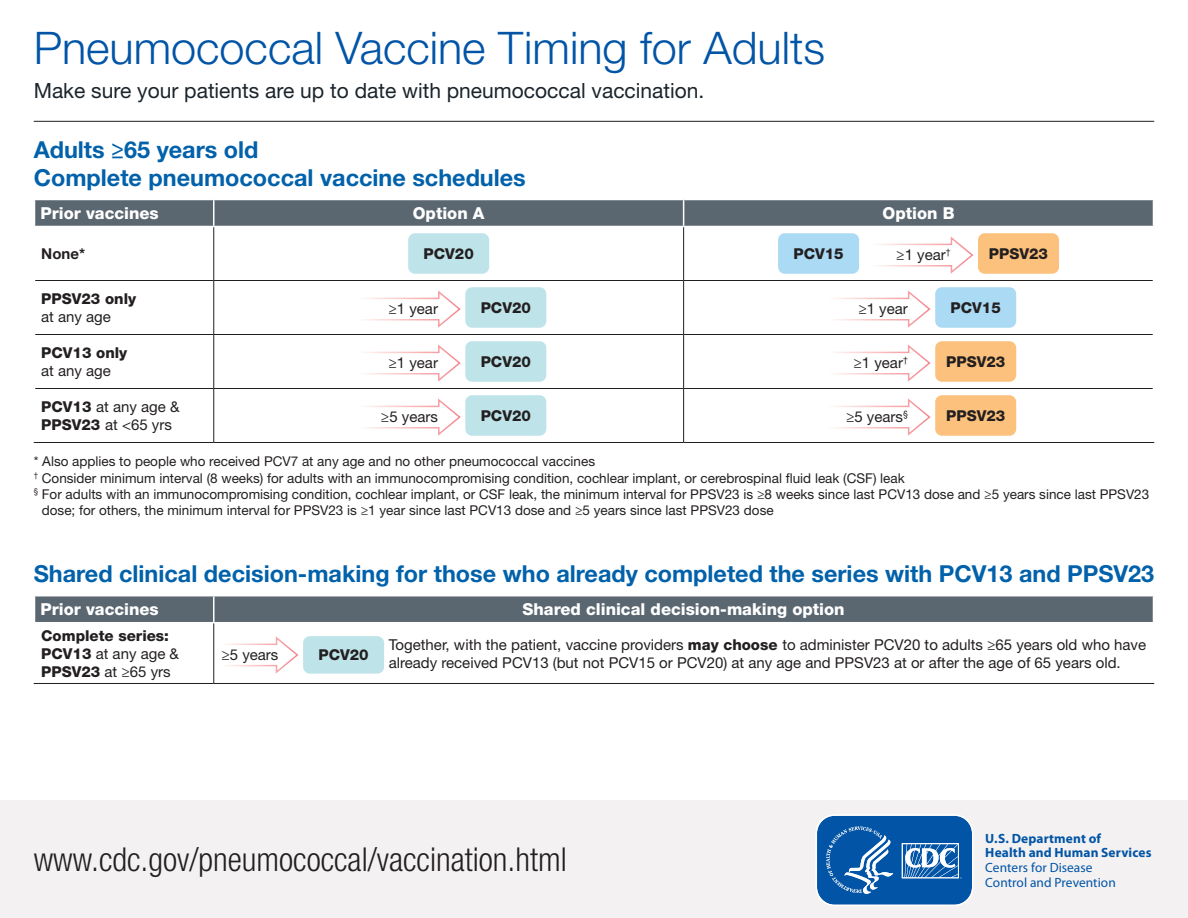
<style>
.page{position:relative;width:1188px;height:918px;background:#fff}
.page>*{position:absolute;margin:0;border:0;box-sizing:border-box;transform-origin:0 0}
.t1{font:300 45px "Helvetica Neue LT Std";color:#0154a6}
.t2{font:300 condensed 33px "Helvetica Neue LT Std";color:#231f20}
.t3{font:700 23.4px/28px "Helvetica Neue LT Std";color:#0161aa}
.t4{font:21px "Helvetica Neue LT Std";color:#1b242b}
.t5{font:800 16.5px "Helvetica Neue LT Std";color:#fff}
.P_object_text{font:15px/18px "Helvetica Neue LT Std";color:#231f20}
.P_object_text-2{font:800 15px/18px "Helvetica Neue LT Std";color:#231f20}
.t6{font:700 15px "Helvetica Neue LT Std";color:#231f20}
.P_note{font:13.5px/16.2px "Helvetica Neue LT Std";color:#231f20}
.t7{font:700 13.35px/14.9px "Myriad Pro";letter-spacing:.01em;color:#0154a6}
.t8{font:13.35px/14.9px "Myriad Pro";color:#0154a6}
.s1{font-weight:400}
.s2{font-weight:800}
</style>
<div class="page">
<hr style="left:34px;top:121px;width:1120px;height:1px;background:#231f20">
<svg style="left:34px;top:199px;width:1120px;height:27px;background:#646f78"></svg>
<hr style="left:35px;top:280px;width:179px;height:1px;background:#231f20">
<hr style="left:214px;top:280px;width:470px;height:1px;background:#231f20">
<hr style="left:684px;top:280px;width:469px;height:1px;background:#231f20">
<hr style="left:35px;top:334px;width:179px;height:1px;background:#231f20">
<hr style="left:214px;top:334px;width:470px;height:1px;background:#231f20">
<hr style="left:684px;top:334px;width:469px;height:1px;background:#231f20">
<hr style="left:35px;top:388px;width:179px;height:1px;background:#231f20">
<hr style="left:214px;top:388px;width:470px;height:1px;background:#231f20">
<hr style="left:684px;top:388px;width:469px;height:1px;background:#231f20">
<hr style="left:34px;top:442px;width:180px;height:1px;background:#231f20">
<hr style="left:214px;top:442px;width:470px;height:1px;background:#231f20">
<hr style="left:684px;top:442px;width:470px;height:1px;background:#231f20">
<hr style="left:213px;top:227px;width:1px;height:53px;background:#231f20">
<hr style="left:213px;top:281px;width:1px;height:53px;background:#231f20">
<hr style="left:213px;top:335px;width:1px;height:53px;background:#231f20">
<hr style="left:213px;top:389px;width:1px;height:53px;background:#231f20">
<hr style="left:683px;top:227px;width:1px;height:53px;background:#231f20">
<hr style="left:683px;top:281px;width:1px;height:53px;background:#231f20">
<hr style="left:683px;top:335px;width:1px;height:53px;background:#231f20">
<hr style="left:683px;top:389px;width:1px;height:53px;background:#231f20">
<div style="left:408px;top:233px;width:81px;height:41px;background:#bee4ea;border-radius:7px"></div>
<div style="left:778px;top:233px;width:81px;height:41px;background:#aadaf4;border-radius:7px"></div>
<svg style="left:878px;top:236px;width:96px;height:38px"></svg>
<div style="left:978px;top:233px;width:81px;height:41px;background:#fcc17c;border-radius:7px"></div>
<svg style="left:365px;top:290px;width:96px;height:38px"></svg>
<div style="left:465px;top:287px;width:81px;height:41px;background:#bee4ea;border-radius:7px"></div>
<svg style="left:835px;top:290px;width:96px;height:38px"></svg>
<div style="left:935px;top:287px;width:81px;height:41px;background:#aadaf4;border-radius:7px"></div>
<svg style="left:365px;top:344px;width:96px;height:38px"></svg>
<div style="left:465px;top:341px;width:81px;height:41px;background:#bee4ea;border-radius:7px"></div>
<svg style="left:835px;top:344px;width:96px;height:38px"></svg>
<div style="left:935px;top:341px;width:81px;height:41px;background:#fcc17c;border-radius:7px"></div>
<svg style="left:365px;top:398px;width:96px;height:38px"></svg>
<div style="left:465px;top:395px;width:81px;height:41px;background:#bee4ea;border-radius:7px"></div>
<svg style="left:835px;top:398px;width:96px;height:38px"></svg>
<div style="left:935px;top:395px;width:81px;height:41px;background:#fcc17c;border-radius:7px"></div>
<div style="left:34px;top:596px;width:1120px;height:26px;background:#5a6670"></div>
<hr style="left:34px;top:683px;width:180px;height:1px;background:#231f20">
<hr style="left:214px;top:683px;width:940px;height:1px;background:#231f20">
<hr style="left:213px;top:623px;width:1px;height:60px;background:#231f20">
<svg style="left:227px;top:636px;width:72px;height:38px"></svg>
<div style="left:303px;top:636px;width:81px;height:38px;background:#bee4ea;border-radius:7px"></div>
<div style="left:0;top:800px;width:1188px;height:118px;background:#f3f1f2"></div>
<svg style="left:816px;top:815px;width:157px;height:91px;background:#2e72b5"></svg>
<h1 class="t1" style="left:34px;top:21px;width:793px">Pneumococcal Vaccine Timing for Adults</h1>
<p class="t4" style="left:34px;top:78px;width:672px">Make sure your patients are up to date with pneumococcal vaccination.</p>
<h3 class="t3" style="left:34px;top:135px;width:494px">Adults ≥65 years old<br>Complete pneumococcal vaccine schedules</h3>
<p class="t5" style="left:40px;top:203px;width:120px">Prior vaccines</p>
<p class="t5" style="left:413px;top:203px;width:73px">Option A</p>
<p class="t5" style="left:883px;top:203px;width:74px">Option B</p>
<p class="t6" style="left:41px;top:244px;width:45px">None*</p>
<p class="P_object_text-2" style="left:424px;top:244px;width:52px">PCV20</p>
<p class="P_object_text-2" style="left:793px;top:244px;width:52px">PCV15</p>
<p class="P_object_text" style="left:896px;top:246px;width:56px">≥1 year<sup>†</sup></p>
<p class="P_object_text-2" style="left:989px;top:244px;width:61px">PPSV23</p>
<p class="P_object_text-2" style="left:41px;top:289px;width:97px">PPSV23 only <span class="s1">at any age</span></p>
<p class="P_object_text" style="left:388px;top:300px;width:51px">≥1 year</p>
<p class="P_object_text-2" style="left:481px;top:298px;width:52px">PCV20</p>
<p class="P_object_text" style="left:858px;top:300px;width:51px">≥1 year</p>
<p class="P_object_text-2" style="left:951px;top:298px;width:52px">PCV15</p>
<p class="P_object_text-2" style="left:41px;top:343px;width:88px">PCV13 only <span class="s1">at any age</span></p>
<p class="P_object_text" style="left:388px;top:354px;width:51px">≥1 year</p>
<p class="P_object_text-2" style="left:481px;top:352px;width:52px">PCV20</p>
<p class="P_object_text" style="left:854px;top:354px;width:56px">≥1 year<sup>†</sup></p>
<p class="P_object_text-2" style="left:946px;top:352px;width:61px">PPSV23</p>
<p class="P_object_text" style="left:41px;top:397px;width:140px"><span class="s2">PCV13</span> at any age &amp;</p>
<p class="P_object_text" style="left:41px;top:415px;width:132px"><span class="s2">PPSV23</span> at &lt;65 yrs</p>
<p class="P_object_text" style="left:381px;top:408px;width:59px">≥5 years</p>
<p class="P_object_text-2" style="left:481px;top:406px;width:52px">PCV20</p>
<p class="P_object_text" style="left:846px;top:408px;width:63px">≥5 years<sup>§</sup></p>
<p class="P_object_text-2" style="left:946px;top:406px;width:61px">PPSV23</p>
<h4 class="P_note" style="left:34px;top:453px;width:563px">* Also applies to people who received PCV7 at any age and no other pneumococcal vaccines</h4>
<h4 class="P_note" style="left:34px;top:470px;width:873px"><sup>†</sup> Consider minimum interval (8 weeks) for adults with an immunocompromising condition, cochlear implant, or cerebrospinal fluid leak (CSF) leak</h4>
<h4 class="P_note" style="left:42px;top:486px;width:1109px;text-indent:-8px"><sup>§</sup> For adults with an immunocompromising condition, cochlear implant, or CSF leak, the minimum interval for PPSV23 is ≥8 weeks since last PCV13 dose and ≥5 years since last PPSV23 dose; for others, the minimum interval for PPSV23 is ≥1 year since last PCV13 dose and ≥5 years since last PPSV23 dose</h4>
<h3 class="t3" style="left:34px;top:559px;width:1122px">Shared clinical decision-making for those who already completed the series with PCV13 and PPSV23</h3>
<p class="t5" style="left:40px;top:599px;width:120px">Prior vaccines</p>
<p class="t5" style="left:523px;top:599px;width:324px">Shared clinical decision-making option</p>
<p class="P_object_text-2" style="left:41px;top:626px;width:129px">Complete series:</p>
<p class="P_object_text" style="left:41px;top:644px;width:139px"><span class="s2">PCV13</span> at any age &amp;</p>
<p class="P_object_text" style="left:41px;top:662px;width:131px"><span class="s2">PPSV23</span> at ≥65 yrs</p>
<p class="P_object_text" style="left:221px;top:646px;width:59px">≥5 years</p>
<p class="P_object_text-2" style="left:318px;top:646px;width:52px">PCV20</p>
<p class="P_object_text" style="left:389px;top:635px;width:759px">Together, with the patient, vaccine providers <span class="s2">may choose</span> to administer PCV20 to adults ≥65 years old who have already received PCV13 (but not PCV15 or PCV20) at any age and PPSV23 at or after the age of 65 years old.</p>
<h2 class="t2" style="left:34px;top:840px;width:535px">www.cdc.gov/pneumococcal/vaccination.html</h2>
<p class="t7" style="left:985px;top:831px;width:168px">U.S. Department of<br>Health and Human Services</p>
<p class="t8" style="left:985px;top:861px;width:132px">Centers for Disease<br>Control and Prevention</p>
</div>
